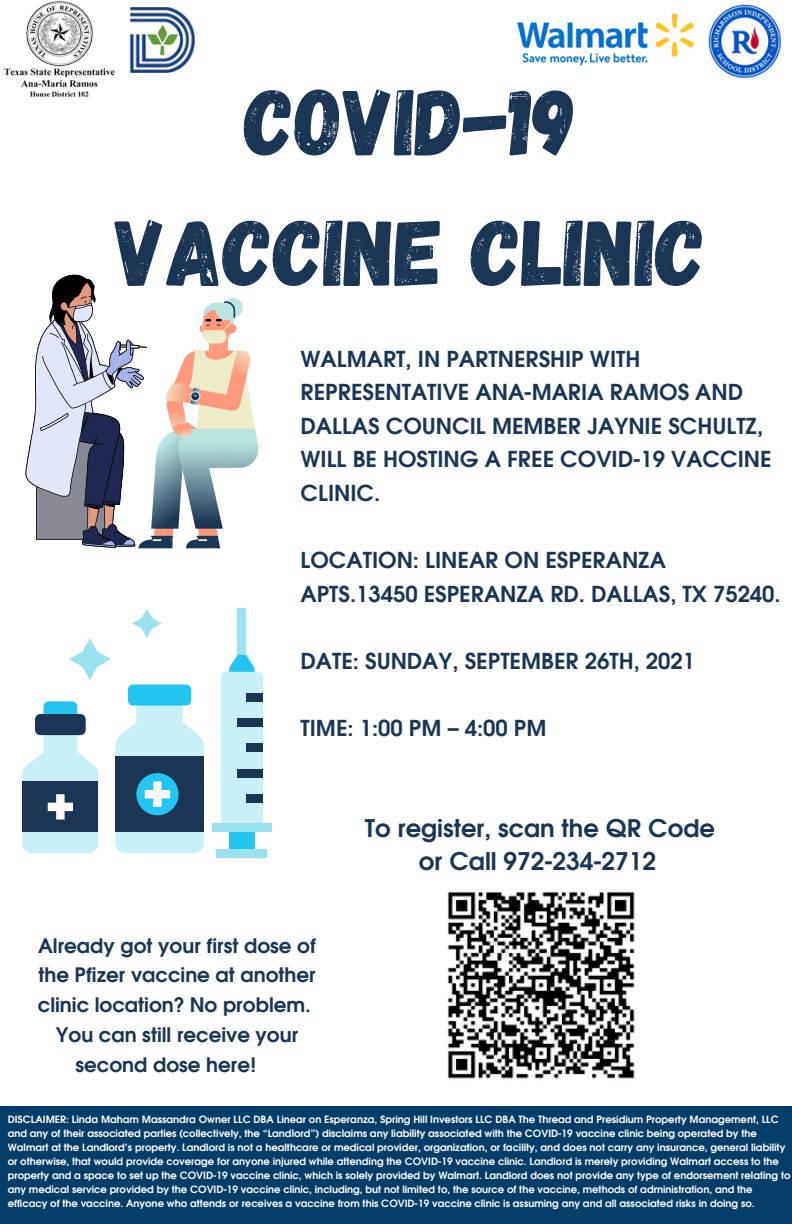
<style>
.page{position:relative;width:792px;height:1224px;background:#fff}
.page>*{position:absolute;margin:0;border:0;box-sizing:border-box;transform-origin:0 0}
.t1{font:93.4px "Gagalin";color:#1b3555}
.t2{font:700 24.4px "Evolventa";color:#1b3555}
.t3{font:700 22px/33.6px "Evolventa";color:#1b3555}
.t4{font:700 20px/30px "Evolventa";color:#1b3555;text-align:justify}
.t5{font:700 10px/14px "Evolventa";color:#fff}
</style>
<div class="page">
<div style="left:0;top:1106px;width:792px;height:117px;background:#033d68"></div>
<img style="left:4px;top:1px;width:111px;height:96px">
<div style="left:238px;top:609px;width:8px;height:50px;background:#9ae2f0"></div>
<svg style="left:221px;top:655px;width:42px;height:169px;background:#c1ebf5"></svg>
<div style="left:229px;top:828px;width:26px;height:25px;background:#24c5f1"></div>
<div style="left:212px;top:824px;width:59px;height:8px;background:#9ae2f0"></div>
<div style="left:246px;top:744px;width:17px;height:8px;background:#1b3555"></div>
<div style="left:246px;top:794px;width:17px;height:9px;background:#1b3555"></div>
<div style="left:238px;top:769px;width:25px;height:8px;background:#1b3555"></div>
<div style="left:246px;top:693px;width:17px;height:8px;background:#1b3555"></div>
<div style="left:238px;top:718px;width:25px;height:9px;background:#1b3555"></div>
<div style="left:217px;top:849px;width:50px;height:9px;background:#9ae2f0"></div>
<svg style="left:43px;top:701px;width:34px;height:13px"></svg>
<div style="left:35px;top:714px;width:51px;height:21px;background:#1b3555;border-radius:5px"></div>
<svg style="left:22px;top:731px;width:76px;height:122px"></svg>
<div style="left:128px;top:684px;width:63px;height:22px;background:#24c5f1;border-radius:5px"></div>
<svg style="left:115px;top:701px;width:89px;height:152px;background:#7aa2b6"></svg>
<svg style="left:69px;top:638px;width:42px;height:42px"></svg>
<svg style="left:132px;top:609px;width:30px;height:29px"></svg>
<svg style="left:26px;top:274px;width:233px;height:274px"></svg>
<img style="left:129px;top:7px;width:67px;height:66px">
<img style="left:517px;top:13px;width:177px;height:53px">
<img style="left:708px;top:5px;width:74px;height:73px">
<img style="left:447px;top:891px;width:188px;height:188px">
<p class="t1" style="left:245px;top:62px;width:334px">COVID-19</p>
<p class="t1" style="left:115px;top:192px;width:592px">VACCINE CLINIC</p>
<p class="t3" style="left:301px;top:343px;width:473px">WALMART, IN PARTNERSHIP WITH<br>REPRESENTATIVE ANA-MARIA RAMOS AND<br>DALLAS COUNCIL MEMBER JAYNIE SCHULTZ,<br>WILL BE HOSTING A FREE COVID-19 VACCINE<br>CLINIC.</p>
<p class="t3" style="left:301px;top:545px;width:482px">LOCATION: LINEAR ON ESPERANZA<br>APTS.13450 ESPERANZA RD. DALLAS, TX 75240.</p>
<p class="t3" style="left:301px;top:645px;width:396px">DATE: SUNDAY, SEPTEMBER 26TH, 2021</p>
<p class="t3" style="left:301px;top:712px;width:248px">TIME: 1:00 PM – 4:00 PM</p>
<p class="t4" style="left:38px;top:932px;width:280px">Already got your first dose of the Pfizer vaccine at another clinic location? No problem.</p>
<p class="t4" style="left:76px;top:1021px;width:224px;text-indent:-20px">You can still receive your second dose here!</p>
<p class="t2" style="left:365px;top:818px;width:351px">To register, scan the QR Code</p>
<p class="t2" style="left:419px;top:851px;width:239px">or Call 972-234-2712</p>
<p class="t5" style="left:8px;top:1113px;width:784px">DISCLAIMER: Linda Maham Massandra Owner LLC DBA Linear on Esperanza, Spring Hill Investors LLC DBA The Thread and Presidium Property Management, LLC and any of their associated parties (collectively, the “Landlord”) disclaims any liability associated with the COVID-19 vaccine clinic being operated by the Walmart at the Landlord’s property. Landlord is not a healthcare or medical provider, organization, or facility, and does not carry any insurance, general liability or otherwise, that would provide coverage for anyone injured while attending the COVID-19 vaccine clinic. Landlord is merely providing Walmart access to the property and a space to set up the COVID-19 vaccine clinic, which is solely provided by Walmart. Landlord does not provide any type of endorsement relating to any medical service provided by the COVID-19 vaccine clinic, including, but not limited to, the source of the vaccine, methods of administration, and the efficacy of the vaccine. Anyone who attends or receives a vaccine from this COVID-19 vaccine clinic is assuming any and all associated risks in doing so.</p>
</div>
